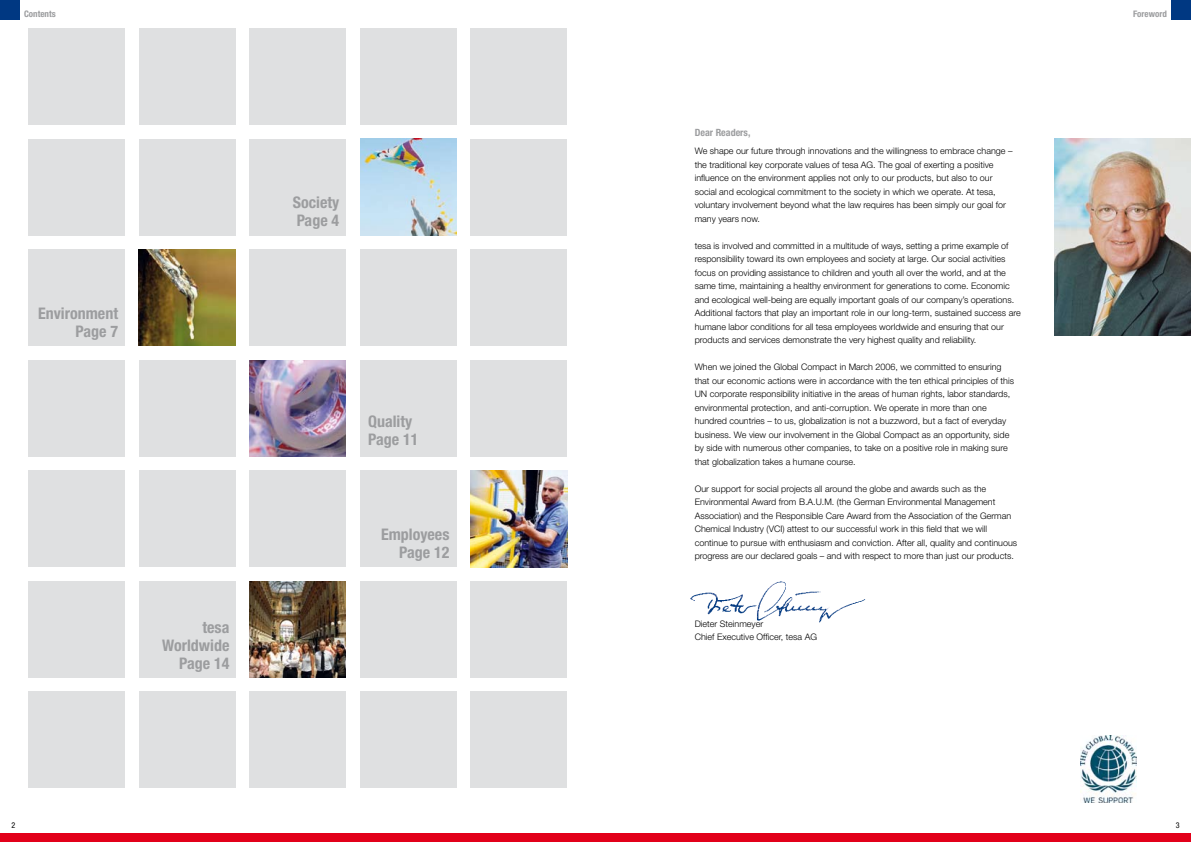
<style>
.page{position:relative;width:1191px;height:842px;background:#fff}
.page>*{position:absolute;margin:0;border:0;box-sizing:border-box;transform-origin:0 0}
.t1{font:700 condensed 16px/18px "Helvetica Neue";color:#9c9d9f;text-align:right}
.t2{font:700 condensed 10px "Helvetica Neue";color:#9c9d9f}
.t3{font:300 9px/13.5px "Helvetica Neue";color:#000}
.t4{font:700 condensed 9px "Helvetica Neue";color:#9c9d9f}
</style>
<div class="page">
<div style="left:0;top:0;width:20px;height:20px;background:#003882"></div>
<div style="left:1171px;top:0;width:20px;height:20px;background:#003882"></div>
<div style="left:0;top:833px;width:1191px;height:9px;background:#e2001a"></div>
<img style="left:1055px;top:139px;width:136px;height:196px">
<img style="left:690px;top:581px;width:176px;height:41px">
<div style="left:28px;top:28px;width:97px;height:97px;background:#dfe0e1"></div>
<div style="left:139px;top:28px;width:96px;height:97px;background:#dfe0e1"></div>
<div style="left:249px;top:28px;width:97px;height:97px;background:#dfe0e1"></div>
<div style="left:360px;top:28px;width:96px;height:97px;background:#dfe0e1"></div>
<div style="left:471px;top:28px;width:96px;height:97px;background:#dfe0e1"></div>
<div style="left:28px;top:139px;width:97px;height:96px;background:#dfe0e1"></div>
<div style="left:139px;top:139px;width:96px;height:96px;background:#dfe0e1"></div>
<div style="left:249px;top:139px;width:97px;height:96px;background:#dfe0e1"></div>
<img style="left:360px;top:139px;width:96px;height:96px">
<div style="left:471px;top:139px;width:96px;height:96px;background:#dfe0e1"></div>
<div style="left:28px;top:249px;width:97px;height:97px;background:#dfe0e1"></div>
<img style="left:139px;top:249px;width:96px;height:97px">
<div style="left:249px;top:249px;width:97px;height:97px;background:#dfe0e1"></div>
<div style="left:360px;top:249px;width:96px;height:97px;background:#dfe0e1"></div>
<div style="left:471px;top:249px;width:96px;height:97px;background:#dfe0e1"></div>
<div style="left:28px;top:360px;width:97px;height:96px;background:#dfe0e1"></div>
<div style="left:139px;top:360px;width:96px;height:96px;background:#dfe0e1"></div>
<img style="left:249px;top:360px;width:97px;height:96px">
<div style="left:360px;top:360px;width:96px;height:96px;background:#dfe0e1"></div>
<div style="left:471px;top:360px;width:96px;height:96px;background:#dfe0e1"></div>
<div style="left:28px;top:471px;width:97px;height:96px;background:#dfe0e1"></div>
<div style="left:139px;top:471px;width:96px;height:96px;background:#dfe0e1"></div>
<div style="left:249px;top:471px;width:97px;height:96px;background:#dfe0e1"></div>
<div style="left:360px;top:471px;width:96px;height:96px;background:#dfe0e1"></div>
<img style="left:471px;top:471px;width:96px;height:96px">
<div style="left:28px;top:581px;width:97px;height:96px;background:#dfe0e1"></div>
<div style="left:139px;top:581px;width:96px;height:96px;background:#dfe0e1"></div>
<img style="left:249px;top:581px;width:97px;height:96px">
<div style="left:360px;top:581px;width:96px;height:96px;background:#dfe0e1"></div>
<div style="left:471px;top:581px;width:96px;height:96px;background:#dfe0e1"></div>
<div style="left:28px;top:692px;width:97px;height:96px;background:#dfe0e1"></div>
<div style="left:139px;top:692px;width:96px;height:96px;background:#dfe0e1"></div>
<div style="left:249px;top:692px;width:97px;height:96px;background:#dfe0e1"></div>
<div style="left:360px;top:692px;width:96px;height:96px;background:#dfe0e1"></div>
<div style="left:471px;top:692px;width:96px;height:96px;background:#dfe0e1"></div>
<img style="left:1080px;top:735px;width:56px;height:67px">
<p class="t4" style="left:24px;top:9px;width:33px">Contents</p>
<p class="t4" style="left:1133px;top:9px;width:35px">Foreword</p>
<h1 class="t1" style="left:38px;top:304px;width:81px">Environment<br>Page 7</h1>
<h1 class="t1" style="left:293px;top:193px;width:48px;text-align:left">Society<br>Page 4</h1>
<h1 class="t1" style="left:368px;top:412px;width:52px;text-align:left">Quality<br>Page 11</h1>
<h1 class="t1" style="left:381px;top:525px;width:70px">Employees<br>Page 12</h1>
<p class="t2" style="left:694px;top:126px;width:57px">Dear Readers,</p>
<p class="t3" style="left:694px;top:144px;width:319px">We shape our future through innovations and the willingness to embrace change – the traditional key corporate values of tesa AG. The goal of exerting a positive influence on the environment applies not only to our products, but also to our social and ecological commitment to the society in which we operate. At tesa, voluntary involvement beyond what the law requires has been simply our goal for many years now.</p>
<p class="t3" style="left:694px;top:238px;width:327px">tesa is involved and committed in a multitude of ways, setting a prime example of responsibility toward its own employees and society at large. Our social activities focus on providing assistance to children and youth all over the world, and at the same time, maintaining a healthy environment for generations to come. Economic and ecological well-being are equally important goals of our company’s operations.<br>Additional factors that play an important role in our long-term, sustained success are humane labor conditions for all tesa employees worldwide and ensuring that our products and services demonstrate the very highest quality and reliability.</p>
<p class="t3" style="left:694px;top:360px;width:321px">When we joined the Global Compact in March 2006, we committed to ensuring that our economic actions were in accordance with the ten ethical principles of this UN corporate responsibility initiative in the areas of human rights, labor standards, environmental protection, and anti-corruption. We operate in more than one hundred countries – to us, globalization is not a buzzword, but a fact of everyday business. We view our involvement in the Global Compact as an opportunity, side by side with numerous other companies, to take on a positive role in making sure that globalization takes a humane course.</p>
<p class="t3" style="left:694px;top:481px;width:324px">Our support for social projects all around the globe and awards such as the Environmental Award from B.A.U.M. (the German Environmental Management Association) and the Responsible Care Award from the Association of the German Chemical Industry (VCI) attest to our successful work in this field that we will continue to pursue with enthusiasm and conviction. After all, quality and continuous progress are our declared goals – and with respect to more than just our products.</p>
<h1 class="t1" style="left:162px;top:618px;width:69px">tesa<br>Worldwide<br>Page 14</h1>
<p class="t3" style="left:694px;top:616px;width:124px">Dieter Steinmeyer<br>Chief Executive Officer, tesa AG</p>
</div>
